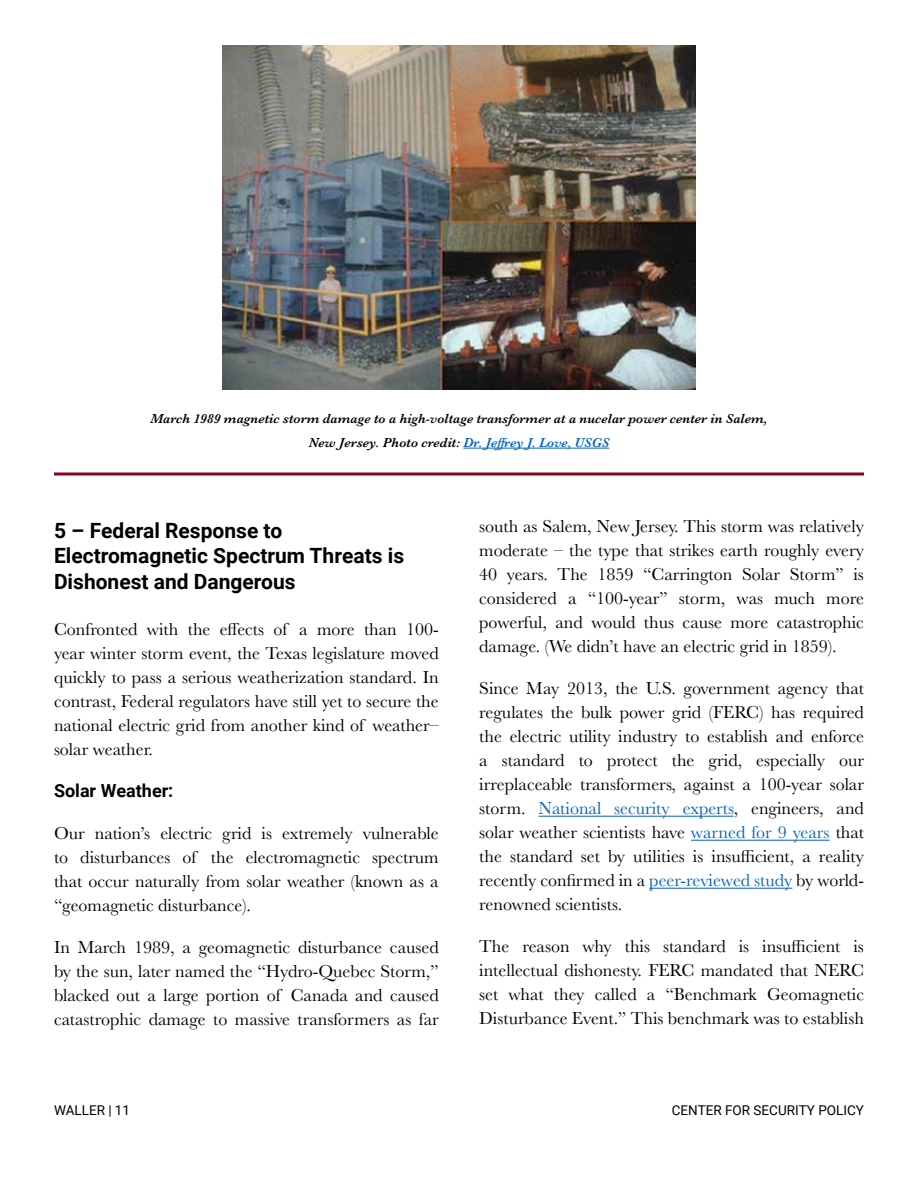
<style>
.page{position:relative;width:918px;height:1188px;background:#fff}
.page>*{position:absolute;margin:0;border:0;box-sizing:border-box;transform-origin:0 0}
.t1{font:700 21px/25.2px "Roboto";color:#000}
.t2{font:18px/24px "Baskerville";color:#000;text-align:justify}
.t3{font:700 18px "Roboto";color:#000}
.t4{font:italic 600 13.5px/24px "Baskerville";color:#000;text-align:center}
.t5{font:13.5px "Roboto";color:#000}
.s1{color:#0563c1}
</style>
<div class="page">
<hr style="left:539px;top:816px;width:195px;height:1px;background:#0563c1">
<hr style="left:691px;top:840px;width:139px;height:1px;background:#0563c1">
<hr style="left:649px;top:888px;width:143px;height:1px;background:#0563c1">
<img style="left:223px;top:45px;width:472px;height:345px">
<hr style="left:463px;top:448px;width:146px;height:1px;background:#0563c1">
<svg style="left:54px;top:472px;width:810px;height:4px;background:#a54353"></svg>
<p class="t4" style="left:150px;top:406px;width:619px">March 1989 magnetic storm damage to a high-voltage transformer at a nucelar power center in Salem,<br>New Jersey. Photo credit: <span class="s1">Dr. Jeffrey J. Love, USGS</span></p>
<p class="t1" style="left:54px;top:517px;width:352px">5 – Federal Response to<br>Electromagnetic Spectrum Threats is<br>Dishonest and Dangerous</p>
<p class="t2" style="left:54px;top:618px;width:386px">Confronted with the effects of a more than 100- year winter storm event, the Texas legislature moved quickly to pass a serious weatherization standard. In contrast, Federal regulators have still yet to secure the national electric grid from another kind of weather– solar weather.</p>
<p class="t3" style="left:54px;top:778px;width:121px">Solar Weather:</p>
<p class="t2" style="left:54px;top:822px;width:386px">Our nation’s electric grid is extremely vulnerable to disturbances of the electromagnetic spectrum that occur naturally from solar weather (known as a “geomagnetic disturbance).</p>
<p class="t2" style="left:54px;top:936px;width:386px">In March 1989, a geomagnetic disturbance caused by the sun, later named the “Hydro-Quebec Storm,” blacked out a large portion of Canada and caused catastrophic damage to massive transformers as far</p>
<p class="t2" style="left:479px;top:515px;width:386px">south as Salem, New Jersey. This storm was relatively moderate – the type that strikes earth roughly every 40 years. The 1859 “Carrington Solar Storm” is considered a “100-year” storm, was much more powerful, and would thus cause more catastrophic damage. (We didn’t have an electric grid in 1859).</p>
<p class="t2" style="left:479px;top:677px;width:386px">Since May 2013, the U.S. government agency that regulates the bulk power grid (FERC) has required the electric utility industry to establish and enforce a standard to protect the grid, especially our irreplaceable transformers, against a 100-year solar storm. <span class="s1">National security experts</span>, engineers, and solar weather scientists have <span class="s1">warned for 9 years</span> that the standard set by utilities is insufficient, a reality recently confirmed in a <span class="s1">peer-reviewed study</span> by world&shy;renowned scientists.</p>
<p class="t2" style="left:479px;top:935px;width:386px">The reason why this standard is insufficient is intellectual dishonesty. FERC mandated that NERC set what they called a “Benchmark Geomagnetic Disturbance Event.” This benchmark was to establish</p>
<p class="t5" style="left:54px;top:1100px;width:78px">WALLER | 11</p>
<p class="t5" style="left:672px;top:1100px;width:194px">CENTER FOR SECURITY POLICY</p>
</div>
